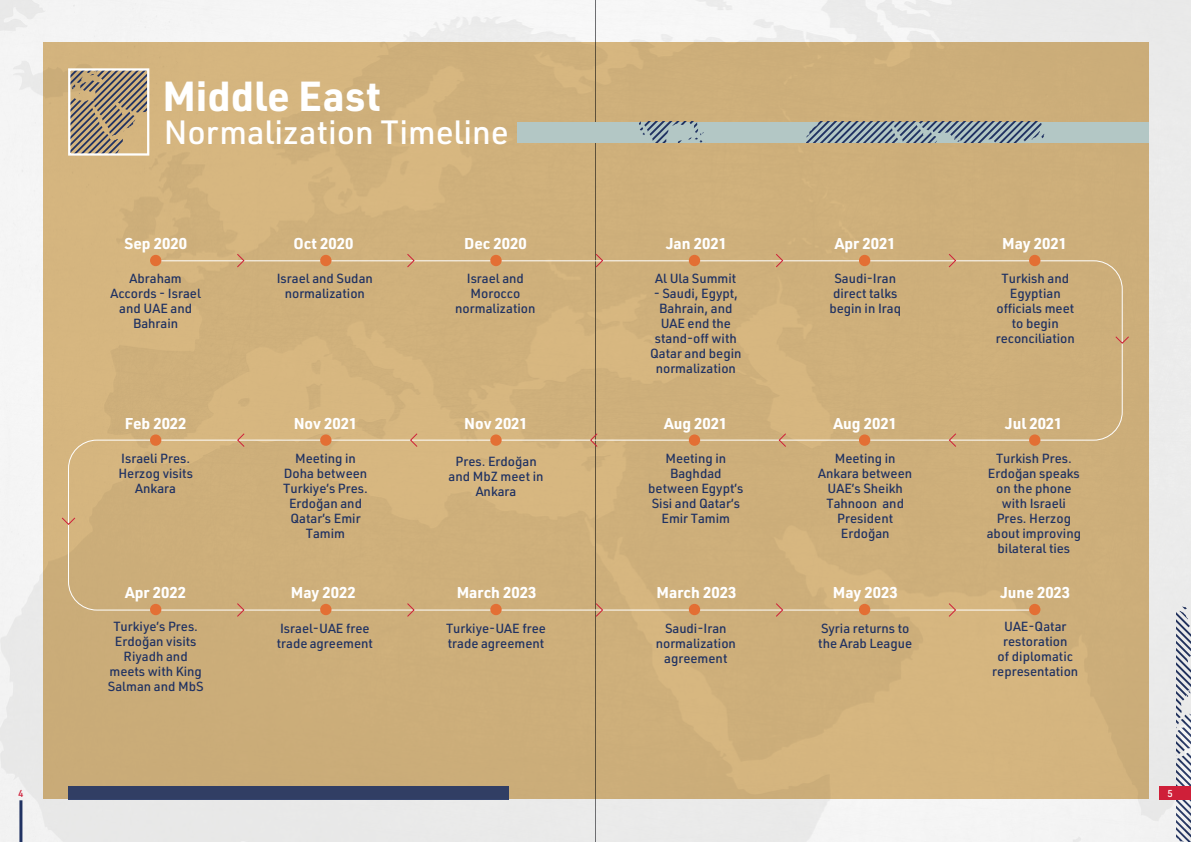
<style>
.page{position:relative;width:1191px;height:842px;background:#fff}
.page>*{position:absolute;margin:0;border:0;box-sizing:border-box;transform-origin:0 0}
.t1{font:700 41.1px "URWDIN Arabic";color:#fff}
.t2{font:500 33px "URWDIN Arabic";color:#fff}
.t3{font:700 15.4px "URWDIN Arabic";color:#fff}
.t4{font:500 13px/15px "URWDIN Arabic";color:#203262;text-align:center}
.t5{font:500 9.9px "URWDIN Arabic";color:#cf1f39}
.t6{font:500 9.9px "URWDIN Arabic";color:#fff}
</style>
<div class="page">
<img style="left:0;top:0;width:1191px;height:842px">
<div style="left:1160px;top:786px;width:31px;height:14px;background:#cf1f39"></div>
<hr style="left:19px;top:800px;width:3px;height:42px;background:#203262">
<hr style="left:595px;top:0;width:1px;height:842px;background:#6d6e71">
<div style="left:43px;top:43px;width:1105px;height:756px;background:#ceaf7a"></div>
<svg style="left:68px;top:260px;width:1055px;height:351px"></svg>
<div style="left:1029px;top:604px;width:11px;height:11px;background:#e36f34;border-radius:50%"></div>
<div style="left:859px;top:604px;width:11px;height:11px;background:#e36f34;border-radius:50%"></div>
<div style="left:689px;top:604px;width:11px;height:11px;background:#e36f34;border-radius:50%"></div>
<div style="left:490px;top:604px;width:11px;height:11px;background:#e36f34;border-radius:50%"></div>
<div style="left:320px;top:604px;width:11px;height:11px;background:#e36f34;border-radius:50%"></div>
<div style="left:150px;top:604px;width:11px;height:11px;background:#e36f34;border-radius:50%"></div>
<div style="left:1029px;top:434px;width:11px;height:12px;background:#e36f34;border-radius:50%"></div>
<div style="left:859px;top:434px;width:11px;height:12px;background:#e36f34;border-radius:50%"></div>
<div style="left:689px;top:434px;width:11px;height:12px;background:#e36f34;border-radius:50%"></div>
<div style="left:490px;top:434px;width:11px;height:12px;background:#e36f34;border-radius:50%"></div>
<div style="left:320px;top:434px;width:11px;height:12px;background:#e36f34;border-radius:50%"></div>
<div style="left:150px;top:434px;width:11px;height:12px;background:#e36f34;border-radius:50%"></div>
<div style="left:1029px;top:255px;width:11px;height:11px;background:#e36f34;border-radius:50%"></div>
<div style="left:859px;top:255px;width:11px;height:11px;background:#e36f34;border-radius:50%"></div>
<div style="left:689px;top:255px;width:11px;height:11px;background:#e36f34;border-radius:50%"></div>
<div style="left:490px;top:255px;width:11px;height:11px;background:#e36f34;border-radius:50%"></div>
<div style="left:320px;top:255px;width:11px;height:11px;background:#e36f34;border-radius:50%"></div>
<div style="left:150px;top:255px;width:11px;height:11px;background:#e36f34;border-radius:50%"></div>
<svg style="left:947px;top:602px;width:10px;height:15px"></svg>
<svg style="left:947px;top:254px;width:10px;height:14px"></svg>
<svg style="left:1114px;top:335px;width:15px;height:10px"></svg>
<svg style="left:236px;top:432px;width:9px;height:16px"></svg>
<svg style="left:62px;top:516px;width:14px;height:10px"></svg>
<svg style="left:774px;top:602px;width:10px;height:15px"></svg>
<svg style="left:774px;top:254px;width:10px;height:14px"></svg>
<svg style="left:409px;top:432px;width:9px;height:16px"></svg>
<svg style="left:594px;top:602px;width:10px;height:16px"></svg>
<svg style="left:594px;top:253px;width:10px;height:15px"></svg>
<svg style="left:589px;top:432px;width:9px;height:16px"></svg>
<svg style="left:406px;top:602px;width:9px;height:15px"></svg>
<svg style="left:406px;top:254px;width:9px;height:14px"></svg>
<svg style="left:778px;top:432px;width:9px;height:16px"></svg>
<svg style="left:236px;top:602px;width:9px;height:15px"></svg>
<svg style="left:236px;top:254px;width:9px;height:14px"></svg>
<svg style="left:948px;top:432px;width:9px;height:16px"></svg>
<svg style="left:71px;top:71px;width:75px;height:82px"></svg>
<div style="left:68px;top:68px;width:81px;height:88px;border:2px solid #fff"></div>
<div style="left:516px;top:122px;width:632px;height:20px;background:#b3c7c5"></div>
<svg style="left:639px;top:122px;width:65px;height:20px"></svg>
<svg style="left:806px;top:122px;width:239px;height:20px"></svg>
<div style="left:68px;top:786px;width:441px;height:13px;background:#313e64"></div>
<h1 class="t1" style="left:162px;top:73px;width:220px">Middle East</h1>
<h2 class="t2" style="left:164px;top:113px;width:346px">Normalization Timeline</h2>
<p class="t3" style="left:124px;top:234px;width:64px">Sep 2020</p>
<p class="t3" style="left:293px;top:234px;width:61px">Oct 2020</p>
<p class="t3" style="left:464px;top:234px;width:64px">Dec 2020</p>
<p class="t3" style="left:666px;top:234px;width:62px">Jan 2021</p>
<p class="t3" style="left:834px;top:234px;width:62px">Apr 2021</p>
<p class="t3" style="left:1002px;top:234px;width:66px">May 2021</p>
<p class="t4" style="left:110px;top:271px;width:92px">Abraham<br>Accords - Israel and UAE and<br>Bahrain</p>
<p class="t4" style="left:277px;top:271px;width:98px">Israel and Sudan normalization</p>
<p class="t4" style="left:455px;top:271px;width:82px">Israel and<br>Morocco normalization</p>
<p class="t4" style="left:655px;top:271px;width:83px">Al Ula Summit</p>
<p class="t4" style="left:650px;top:286px;width:93px">- Saudi, Egypt,<br>Bahrain, and<br>UAE end the stand-off with<br>Qatar and begin normalization</p>
<p class="t4" style="left:829px;top:271px;width:73px">Saudi-Iran direct talks begin in Iraq</p>
<p class="t4" style="left:995px;top:271px;width:81px">Turkish and<br>Egyptian officials meet to begin reconciliation</p>
<p class="t3" style="left:125px;top:414px;width:63px">Feb 2022</p>
<p class="t3" style="left:294px;top:414px;width:65px">Nov 2021</p>
<p class="t3" style="left:464px;top:414px;width:65px">Nov 2021</p>
<p class="t3" style="left:664px;top:414px;width:65px">Aug 2021</p>
<p class="t3" style="left:833px;top:414px;width:65px">Aug 2021</p>
<p class="t3" style="left:1005px;top:414px;width:59px">Jul 2021</p>
<p class="t4" style="left:118px;top:451px;width:76px">Israeli Pres.<br>Herzog visits<br>Ankara</p>
<p class="t4" style="left:283px;top:451px;width:86px">Meeting in<br>Doha between<br>Turkiye’s Pres.<br>Erdoğan and<br>Qatar’s Emir<br>Tamim</p>
<p class="t4" style="left:448px;top:454px;width:96px">Pres. Erdoğan and MbZ meet in<br>Ankara</p>
<p class="t4" style="left:648px;top:451px;width:97px">Meeting in<br>Baghdad between Egypt’s<br>Sisi and Qatar’s<br>Emir Tamim</p>
<p class="t4" style="left:818px;top:451px;width:95px">Meeting in<br>Ankara between<br>UAE’s Sheikh<br>Tahnoon and<br>President<br>Erdoğan</p>
<p class="t4" style="left:986px;top:451px;width:96px">Turkish Pres.<br>Erdoğan speaks on the phone with Israeli<br>Pres. Herzog about improving bilateral ties</p>
<p class="t3" style="left:125px;top:583px;width:62px">Apr 2022</p>
<p class="t3" style="left:291px;top:583px;width:66px">May 2022</p>
<p class="t3" style="left:457px;top:583px;width:81px">March 2023</p>
<p class="t3" style="left:656px;top:583px;width:81px">March 2023</p>
<p class="t3" style="left:832px;top:583px;width:66px">May 2023</p>
<p class="t3" style="left:1000px;top:583px;width:71px">June 2023</p>
<p class="t4" style="left:108px;top:619px;width:97px">Turkiye’s Pres.<br>Erdoğan visits<br>Riyadh and meets with King<br>Salman and MbS</p>
<p class="t4" style="left:277px;top:621px;width:98px;text-align:left">Israel-UAE free trade agreement</p>
<p class="t4" style="left:446px;top:621px;width:101px;text-align:left">Turkiye-UAE free trade agreement</p>
<p class="t4" style="left:655px;top:621px;width:82px">Saudi-Iran normalization agreement</p>
<p class="t4" style="left:818px;top:621px;width:95px;text-align:left">Syria returns to the Arab League</p>
<p class="t4" style="left:992px;top:619px;width:88px">UAE-Qatar restoration<br>of diplomatic representation</p>
<p class="t5" style="left:18px;top:788px;width:7px">4</p>
<p class="t6" style="left:1167px;top:788px;width:7px">5</p>
</div>
